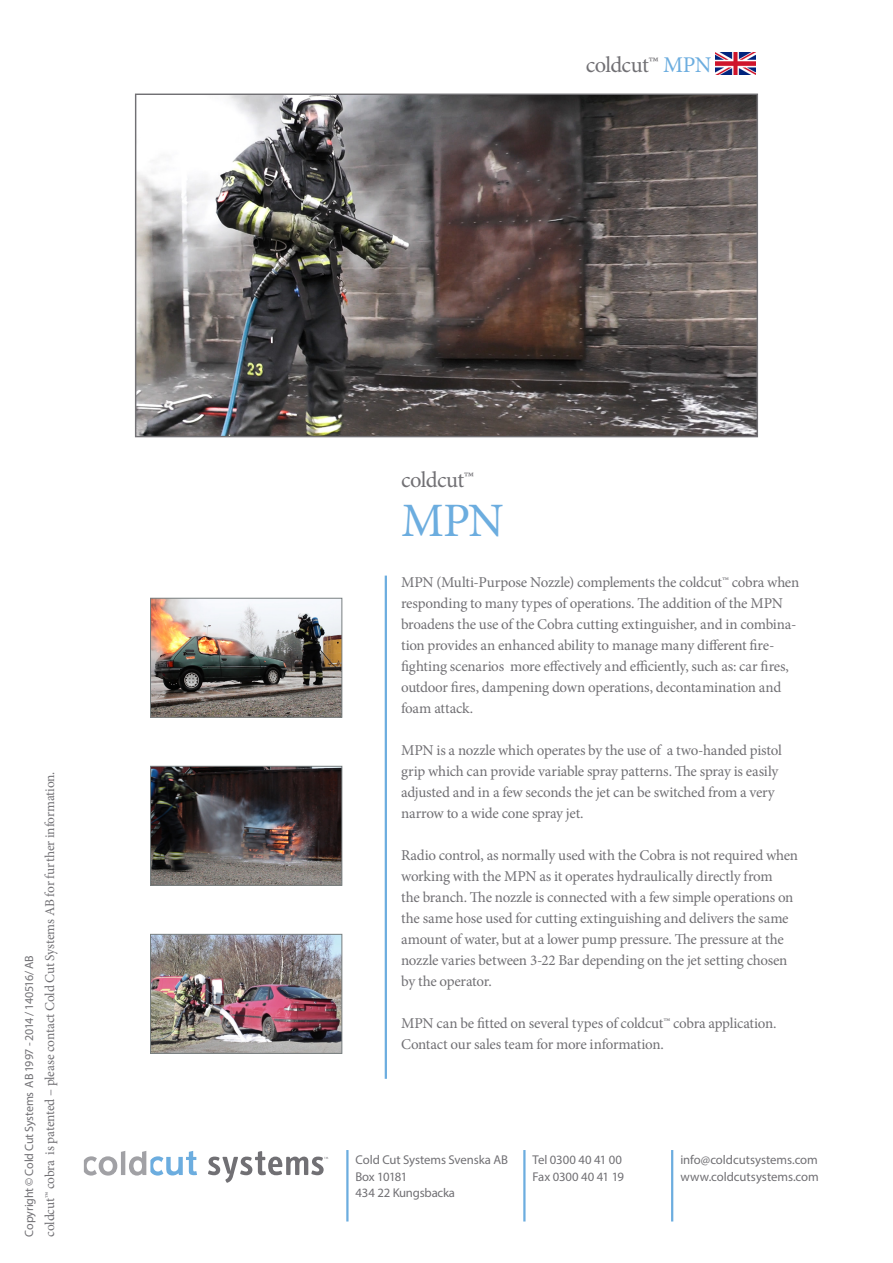
<style>
.page{position:relative;width:893px;height:1263px;background:#fff}
.page>*{position:absolute;margin:0;border:0;box-sizing:border-box;transform-origin:0 0}
.t1{font:48px "Minion Pro";color:#6caddf}
.t2{font:22.5px "Minion Pro";letter-spacing:-.03em;color:#717074}
.t3{font:15px/21px "Minion Pro";letter-spacing:-.015em;color:#717074}
.t4{font:13.5px "Minion Pro";letter-spacing:-.015em;color:#717074}
.t5{font:12.75px "Myriad Pro";letter-spacing:-.005em;color:#717074}
.t6{font:12.75px "Myriad Pro";letter-spacing:-.045em;color:#717074}
.t7{font:12px "Myriad Pro";letter-spacing:-.02em;color:#717074}
.s1{color:#6caddf}
</style>
<div class="page">
<hr style="left:385px;top:576px;width:2px;height:503px;background:#6caddf">
<hr style="left:346px;top:1150px;width:3px;height:71px;background:#6caddf">
<hr style="left:523px;top:1150px;width:3px;height:71px;background:#6caddf">
<hr style="left:671px;top:1150px;width:2px;height:71px;background:#6caddf">
<svg style="left:84px;top:1151px;width:113px;height:24px"></svg>
<svg style="left:208px;top:1151px;width:120px;height:32px"></svg>
<img style="left:137px;top:96px;width:619px;height:339px">
<img style="left:152px;top:600px;width:188px;height:115px">
<div style="left:150px;top:598px;width:192px;height:119px;border:1px solid #787f80"></div>
<img style="left:152px;top:768px;width:188px;height:115px">
<div style="left:150px;top:766px;width:192px;height:119px;border:1px solid #787f80"></div>
<img style="left:715px;top:53px;width:41px;height:21px">
<img style="left:152px;top:936px;width:188px;height:115px">
<div style="left:150px;top:934px;width:192px;height:119px;border:1px solid #787f80"></div>
<p class="t7" style="left:22px;top:1236px;width:283px;rotate:-90deg">Copyright © Cold Cut Systems AB 1997 - 2014 / 140516/ AB</p>
<p class="t4" style="left:41px;top:1236px;width:467px;rotate:-90deg">coldcut™ cobra is patented – please contact Cold Cut Systems AB for further information.</p>
<p class="t2" style="left:586px;top:49px;width:127px">coldcut™ <span class="s1">MPN</span></p>
<p class="t2" style="left:401px;top:464px;width:75px">coldcut™</p>
<p class="t1" style="left:401px;top:489px;width:104px">MPN</p>
<p class="t3" style="left:401px;top:571px;width:400px">MPN (Multi-Purpose Nozzle) complements the coldcut™ cobra when responding to many types of operations. The addition of the MPN broadens the use of the Cobra cutting extinguisher, and in combina&shy;tion provides an enhanced ability to manage many different fire&shy;fighting scenarios more effectively and efficiently, such as: car fires, outdoor fires, dampening down operations, decontamination and foam attack.</p>
<p class="t3" style="left:401px;top:739px;width:382px">MPN is a nozzle which operates by the use of a two-handed pistol grip which can provide variable spray patterns. The spray is easily adjusted and in a few seconds the jet can be switched from a very</p>
<p class="t3" style="left:401px;top:802px;width:184px">narrow to a wide cone spray jet.</p>
<p class="t3" style="left:401px;top:844px;width:398px">Radio control, as normally used with the Cobra is not required when working with the MPN as it operates hydraulically directly from<br>the branch. The nozzle is connected with a few simple operations on the same hose used for cutting extinguishing and delivers the same amount of water, but at a lower pump pressure. The pressure at the nozzle varies between 3-22 Bar depending on the jet setting chosen by the operator.</p>
<p class="t3" style="left:401px;top:1012px;width:377px">MPN can be fitted on several types of coldcut™ cobra application.</p>
<p class="t3" style="left:401px;top:1033px;width:264px">Contact our sales team for more information.</p>
<p class="t5" style="left:356px;top:1152px;width:154px">Cold Cut Systems Svenska AB</p>
<p class="t6" style="left:356px;top:1168px;width:53px">Box 10181</p>
<p class="t5" style="left:356px;top:1185px;width:101px">434 22 Kungsbacka</p>
<p class="t5" style="left:533px;top:1152px;width:91px">Tel 0300 40 41 00</p>
<p class="t5" style="left:533px;top:1168px;width:93px">Fax 0300 40 41 19</p>
<p class="t5" style="left:680px;top:1152px;width:139px">info@coldcutsystems.com</p>
<p class="t5" style="left:680px;top:1168px;width:140px">www.coldcutsystems.com</p>
</div>
